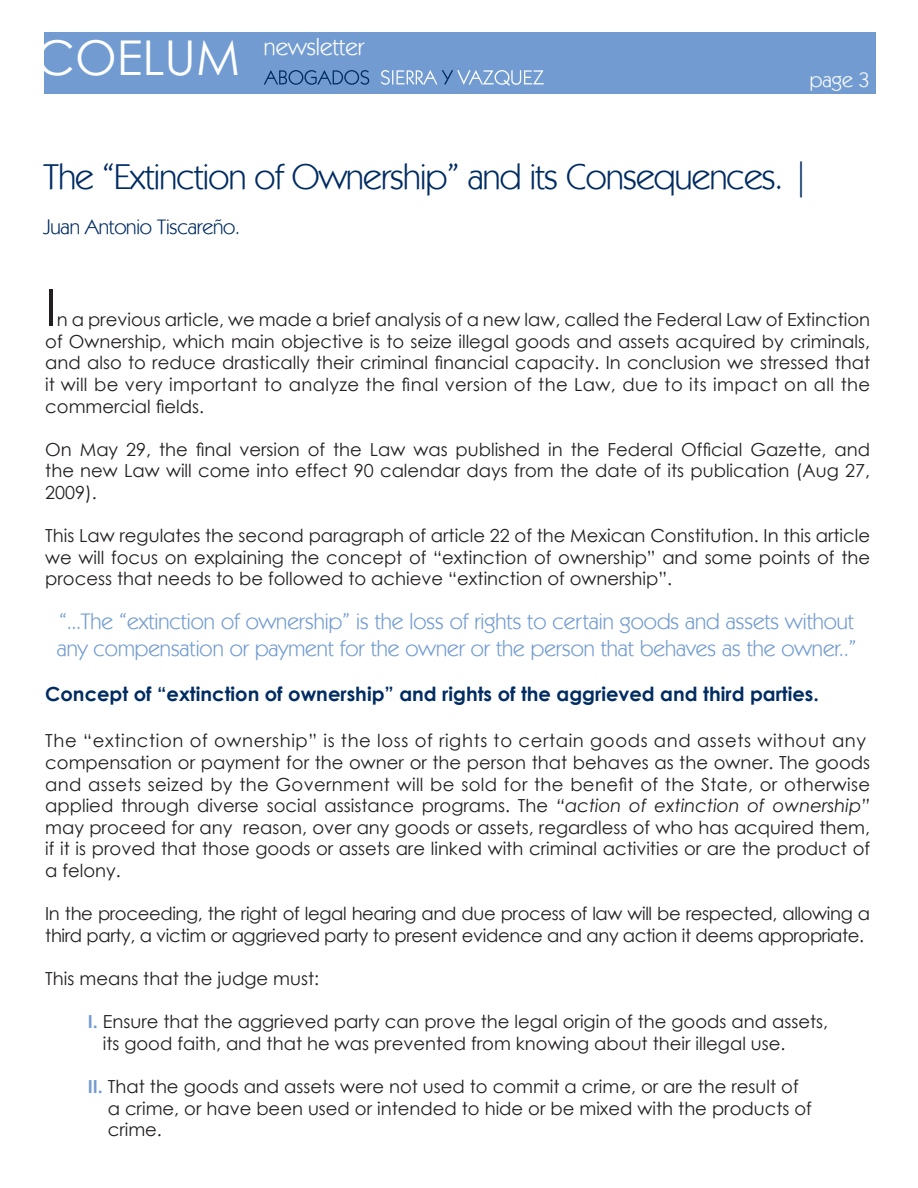
<style>
.page{position:relative;width:918px;height:1188px;background:#fff}
.page>*{position:absolute;margin:0;border:0;box-sizing:border-box;transform-origin:0 0}
.t1{font:51px "Century Gothic";color:#231f20}
.t2{font:48px "Century Gothic";color:#fff}
.t3{font:36px "Kabel IT Cby BT";letter-spacing:-.02em;color:#002c62}
.t4{font:24px "Kabel IT Cby BT";color:#fff}
.t5{font:22.5px/27px "Kabel IT Cby BT";color:#729cd1}
.t6{font:21px "Kabel IT Cby BT";letter-spacing:-.01em;color:#002c62}
.t7{font:21px "Kabel IT Cby BT";color:#fff}
.t8{font:700 19.5px "Century Gothic";color:#002c62}
.t9{font:18px/21.6px "Century Gothic";color:#231f20;text-align:justify}
.t10{font:18px/21.6px "Century Gothic";letter-spacing:-.02em;color:#231f20}
.s1{font-style:italic}
.s2{font-weight:700;color:#729cd1}
</style>
<div class="page">
<div style="left:45px;top:32px;width:831px;height:62px;background:#729cd1"></div>
<svg style="left:264px;top:70px;width:105px;height:15px"></svg>
<svg style="left:381px;top:70px;width:163px;height:16px"></svg>
<h2 class="t2" style="left:36px;top:24px;width:206px">COELUM</h2>
<h3 class="t4" style="left:264px;top:32px;width:102px">newsletter</h3>
<p class="t7" style="left:810px;top:67px;width:61px">page 3</p>
<h3 class="t3" style="left:44px;top:155px;width:752px">The “Extinction of Ownership” and its Consequences. |</h3>
<p class="t6" style="left:44px;top:214px;width:198px">Juan Antonio Tiscareño.</p>
<h1 class="t1" style="left:45px;top:272px;width:13px">I</h1>
<p class="t9" style="left:45px;top:309px;width:826px;text-indent:12px">n a previous article, we made a brief analysis of a new law, called the Federal Law of Extinction of Ownership, which main objective is to seize illegal goods and assets acquired by criminals, and also to reduce drastically their criminal financial capacity. In conclusion we stressed that it will be very important to analyze the final version of the Law, due to its impact on all the commercial fields.</p>
<p class="t9" style="left:45px;top:438px;width:826px">On May 29, the final version of the Law was published in the Federal Official Gazette, and the new Law will come into effect 90 calendar days from the date of its publication (Aug 27, 2009).</p>
<p class="t9" style="left:45px;top:525px;width:826px">This Law regulates the second paragraph of article 22 of the Mexican Constitution. In this article we will focus on explaining the concept of “extinction of ownership” and some points of the process that needs to be followed to achieve “extinction of ownership”.</p>
<p class="t5" style="left:57px;top:607px;width:801px">“...The “extinction of ownership” is the loss of rights to certain goods and assets without any compensation or payment for the owner or the person that behaves as the owner..”</p>
<p class="t8" style="left:45px;top:679px;width:775px">Concept of “extinction of ownership” and rights of the aggrieved and third parties.</p>
<p class="t9" style="left:45px;top:730px;width:826px;text-align:left">The “extinction of ownership” is the loss of rights to certain goods and assets without any compensation or payment for the owner or the person that behaves as the owner. The goods and assets seized by the Government will be sold for the benefit of the State, or otherwise applied through diverse social assistance programs. The <span class="s1">“action of extinction of ownership” </span>may proceed for any reason, over any goods or assets, regardless of who has acquired them, if it is proved that those goods or assets are linked with criminal activities or are the product of a felony.</p>
<p class="t10" style="left:45px;top:903px;width:826px">In the proceeding, the right of legal hearing and due process of law will be respected, allowing a third party, a victim or aggrieved party to present evidence and any action it deems appropriate.</p>
<p class="t9" style="left:45px;top:967px;width:275px">This means that the judge must:</p>
<p class="t9" style="left:103px;top:1011px;width:727px;text-indent:-15px"><span class="s2">I.</span> Ensure that the aggrieved party can prove the legal origin of the goods and assets, its good faith, and that he was prevented from knowing about their illegal use.</p>
<p class="t9" style="left:108px;top:1075px;width:706px;text-align:left;text-indent:-20px"><span class="s2">II.</span> That the goods and assets were not used to commit a crime, or are the result of a crime, or have been used or intended to hide or be mixed with the products of crime.</p>
</div>
